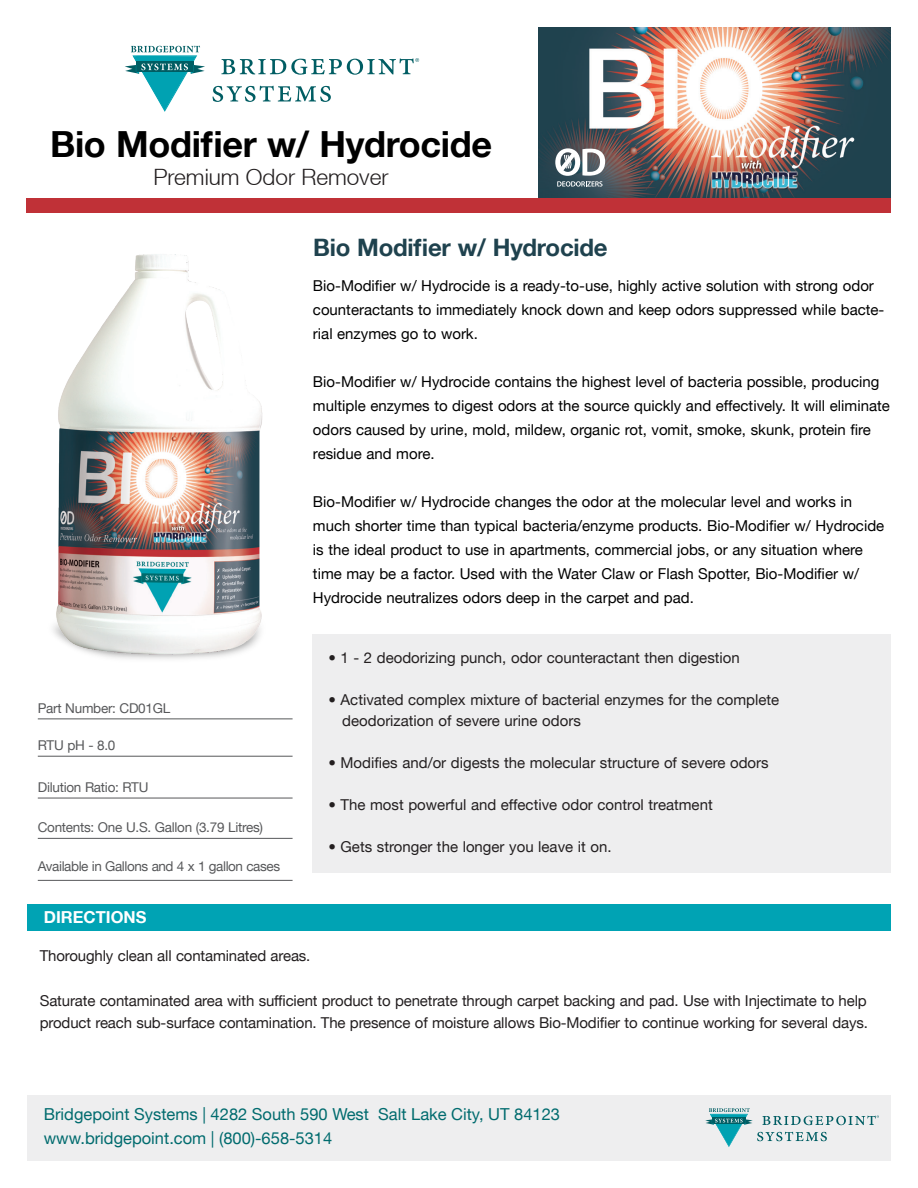
<style>
.page{position:relative;width:918px;height:1188px;background:#fff}
.page>*{position:absolute;margin:0;border:0;box-sizing:border-box;transform-origin:0 0}
.t1{font:700 36px "Helvetica Neue LT";letter-spacing:-.01em;color:#000}
.t2{font:700 24px "Helvetica Neue LT";letter-spacing:-.01em;color:#1f424e}
.t3{font:300 22.5px "Helvetica Neue LT";color:#231f20}
.t4{font:16.5px "Helvetica Neue LT";color:#006b6e}
.t5{font:700 16.5px "Helvetica Neue LT";color:#fff}
.t6{font:15px/24px "Helvetica Neue LT";color:#000}
.t7{font:15px/22.5px "Helvetica Neue LT";letter-spacing:-.005em;color:#231f20}
.t8{font:13.5px "Helvetica Neue LT";letter-spacing:-.02em;color:#57585a}
</style>
<div class="page">
<img style="left:539px;top:27px;width:352px;height:171px">
<svg style="left:555px;top:148px;width:50px;height:39px"></svg>
<div style="left:313px;top:634px;width:578px;height:239px;background:#eeeeef"></div>
<svg style="left:125px;top:46px;width:80px;height:66px"></svg>
<svg style="left:212px;top:86px;width:119px;height:16px"></svg>
<svg style="left:221px;top:58px;width:198px;height:17px"></svg>
<div style="left:27px;top:1095px;width:864px;height:66px;background:#eeeeef"></div>
<svg style="left:705px;top:1108px;width:174px;height:39px"></svg>
<div style="left:27px;top:904px;width:864px;height:26px;background:#00a3b4"></div>
<hr style="left:38px;top:719px;width:255px;height:1px;background:#57585a">
<hr style="left:38px;top:756px;width:255px;height:1px;background:#57585a">
<hr style="left:38px;top:798px;width:255px;height:1px;background:#57585a">
<hr style="left:38px;top:838px;width:255px;height:1px;background:#57585a">
<hr style="left:38px;top:880px;width:255px;height:1px;background:#57585a">
<div style="left:27px;top:198px;width:864px;height:15px;background:#c03137"></div>
<img style="left:53px;top:254px;width:210px;height:405px">
<p class="t1" style="left:50px;top:122px;width:443px">Bio Modifier w/ Hydrocide</p>
<p class="t3" style="left:153px;top:164px;width:237px">Premium Odor Remover</p>
<p class="t2" style="left:313px;top:232px;width:296px">Bio Modifier w/ Hydrocide</p>
<p class="t8" style="left:38px;top:700px;width:134px">Part Number: CD01GL</p>
<p class="t8" style="left:38px;top:737px;width:79px">RTU pH - 8.0</p>
<p class="t8" style="left:38px;top:779px;width:112px">Dilution Ratio: RTU</p>
<p class="t8" style="left:38px;top:819px;width:227px">Contents: One U.S. Gallon (3.79 Litres)</p>
<p class="t8" style="left:38px;top:858px;width:244px">Available in Gallons and 4 x 1 gallon cases</p>
<p class="t5" style="left:44px;top:907px;width:104px">DIRECTIONS</p>
<p class="t6" style="left:313px;top:274px;width:573px">Bio-Modifier w/ Hydrocide is a ready-to-use, highly active solution with strong odor counteractants to immediately knock down and keep odors suppressed while bacte&shy;rial enzymes go to work.</p>
<p class="t6" style="left:313px;top:370px;width:578px">Bio-Modifier w/ Hydrocide contains the highest level of bacteria possible, producing multiple enzymes to digest odors at the source quickly and effectively. It will eliminate odors caused by urine, mold, mildew, organic rot, vomit, smoke, skunk, protein fire residue and more.</p>
<p class="t6" style="left:313px;top:490px;width:573px">Bio-Modifier w/ Hydrocide changes the odor at the molecular level and works in much shorter time than typical bacteria/enzyme products. Bio-Modifier w/ Hydrocide is the ideal product to use in apartments, commercial jobs, or any situation where time may be a factor. Used with the Water Claw or Flash Spotter, Bio-Modifier w/ Hydrocide neutralizes odors deep in the carpet and pad.</p>
<p class="t7" style="left:328px;top:646px;width:413px">• 1 - 2 deodorizing punch, odor counteractant then digestion</p>
<p class="t7" style="left:328px;top:688px;width:452px">• Activated complex mixture of bacterial enzymes for the complete</p>
<p class="t7" style="left:342px;top:709px;width:240px">deodorization of severe urine odors</p>
<p class="t7" style="left:328px;top:751px;width:442px">• Modifies and/or digests the molecular structure of severe odors</p>
<p class="t7" style="left:328px;top:793px;width:386px">• The most powerful and effective odor control treatment</p>
<p class="t7" style="left:328px;top:835px;width:285px">• Gets stronger the longer you leave it on.</p>
<p class="t7" style="left:40px;top:944px;width:272px">Thoroughly clean all contaminated areas.</p>
<p class="t7" style="left:40px;top:989px;width:830px">Saturate contaminated area with sufficient product to penetrate through carpet backing and pad. Use with Injectimate to help product reach sub-surface contamination. The presence of moisture allows Bio-Modifier to continue working for several days.</p>
<p class="t4" style="left:44px;top:1104px;width:518px">Bridgepoint Systems | 4282 South 590 West Salt Lake City, UT 84123</p>
<p class="t4" style="left:44px;top:1128px;width:290px">www.bridgepoint.com | (800)-658-5314</p>
</div>
